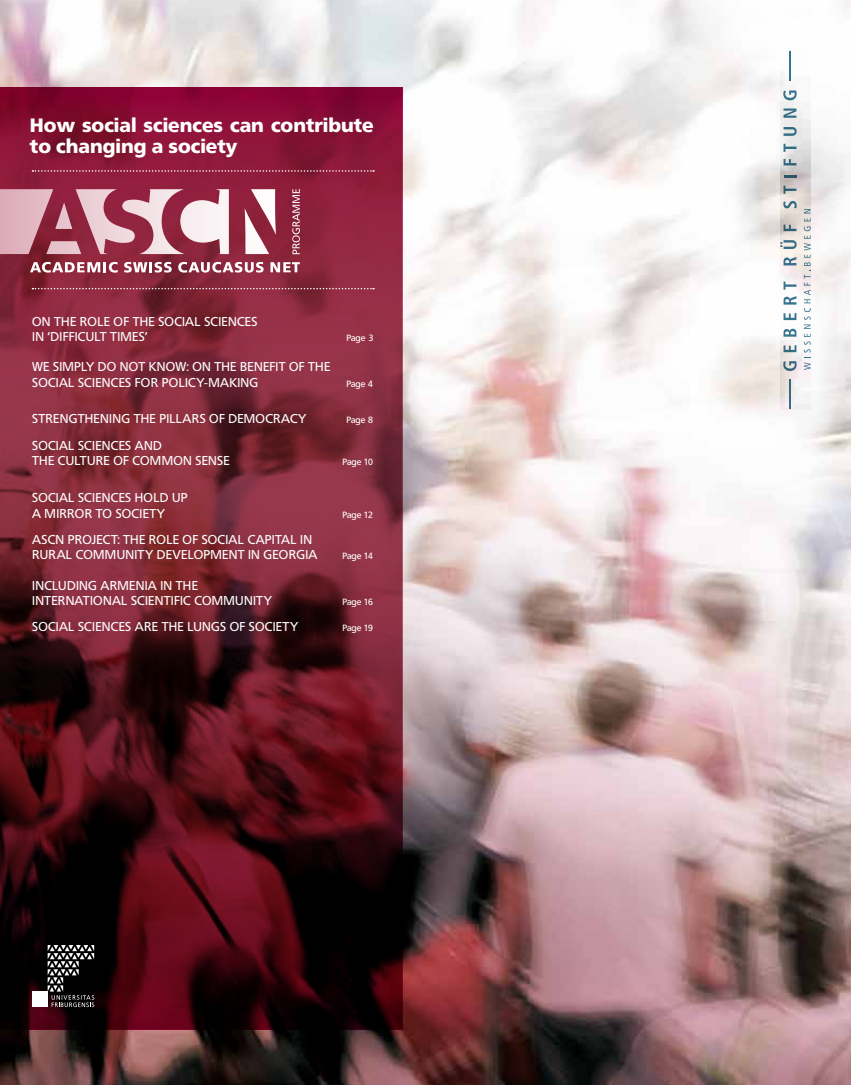
<style>
.page{position:relative;width:851px;height:1085px;background:#fff}
.page>*{position:absolute;margin:0;border:0;box-sizing:border-box;transform-origin:0 0}
.t1{font:900 19.2px/21px "Frutiger BQ";letter-spacing:-.005em;color:#fff}
.t2{font:12.75px/15.3px "Frutiger BQ";letter-spacing:.015em;color:#fff}
.t3{font:9px "Frutiger BQ";letter-spacing:-.04em;color:#fff}
</style>
<div class="page">
<img style="left:0;top:0;width:850px;height:1084px">
<svg style="left:0;top:88px;width:402px;height:940px;background:#641928"></svg>
<svg style="left:32px;top:288px;width:342px;height:1px"></svg>
<svg style="left:32px;top:170px;width:342px;height:2px"></svg>
<svg style="left:783px;top:361px;width:13px;height:10px"></svg>
<svg style="left:783px;top:345px;width:13px;height:7px"></svg>
<svg style="left:783px;top:328px;width:13px;height:8px"></svg>
<svg style="left:783px;top:313px;width:13px;height:7px"></svg>
<svg style="left:783px;top:296px;width:13px;height:8px"></svg>
<svg style="left:783px;top:281px;width:13px;height:8px"></svg>
<svg style="left:783px;top:257px;width:13px;height:8px"></svg>
<svg style="left:780px;top:240px;width:16px;height:9px"></svg>
<svg style="left:783px;top:224px;width:13px;height:7px"></svg>
<svg style="left:783px;top:201px;width:13px;height:7px"></svg>
<svg style="left:783px;top:186px;width:13px;height:8px"></svg>
<svg style="left:783px;top:175px;width:13px;height:3px"></svg>
<svg style="left:783px;top:159px;width:13px;height:6px"></svg>
<svg style="left:783px;top:144px;width:13px;height:8px"></svg>
<svg style="left:783px;top:127px;width:13px;height:9px"></svg>
<svg style="left:783px;top:108px;width:13px;height:10px"></svg>
<svg style="left:783px;top:90px;width:13px;height:10px"></svg>
<svg style="left:789px;top:380px;width:1px;height:29px"></svg>
<svg style="left:789px;top:51px;width:1px;height:29px"></svg>
<svg style="left:803px;top:209px;width:7px;height:161px"></svg>
<div style="left:32px;top:991px;width:16px;height:15px;background:#fff"></div>
<svg style="left:48px;top:944px;width:46px;height:62px;background:#3c3b3b"></svg>
<svg style="left:0;top:189px;width:300px;height:65px;background:#bd7b8b"></svg>
<svg style="left:30px;top:262px;width:88px;height:10px"></svg>
<svg style="left:124px;top:262px;width:48px;height:10px"></svg>
<svg style="left:178px;top:262px;width:85px;height:10px"></svg>
<svg style="left:270px;top:262px;width:30px;height:10px"></svg>
<h1 class="t1" style="left:30px;top:115px;width:345px">How social sciences can contribute to changing a society</h1>
<p class="t2" style="left:32px;top:313px;width:227px">ON THE ROLE OF THE SOCIAL SCIENCES<br>IN ‘DIFFICULT TIMES’</p>
<p class="t2" style="left:32px;top:359px;width:300px">WE SIMPLY DO NOT KNOW: ON THE BENEFIT OF THE<br>SOCIAL SCIENCES FOR PO LICY-MAKING</p>
<p class="t3" style="left:346px;top:332px;width:29px">PAGE 3</p>
<p class="t3" style="left:346px;top:378px;width:28px">PAGE 4</p>
<p class="t2" style="left:32px;top:411px;width:276px">STRENGTHENING THE PILLARS OF DEMOCRACY</p>
<p class="t3" style="left:346px;top:415px;width:28px">PAGE 8</p>
<p class="t2" style="left:32px;top:437px;width:199px">SOCIAL SCIENCES AND<br>THE CULTURE OF COMMON SENSE</p>
<p class="t3" style="left:342px;top:457px;width:32px">PAGE 10</p>
<p class="t2" style="left:32px;top:490px;width:156px">SOCIAL SCIENCES HOLD UP<br>A MIRROR TO SOCIETY</p>
<p class="t2" style="left:32px;top:532px;width:9px">ASCN</p>
<p class="t2" style="left:32px;top:532px;width:287px;text-indent:36px">PROJECT: THE ROLE OF SOCIAL CAPITAL IN<br>RURAL COMMUNITY DEVELOPMENT IN GEORGIA</p>
<p class="t2" style="left:32px;top:578px;width:241px">INCLUDING ARMENIA IN THE<br>INTERNATIONAL SCIENTIFIC COMMUNITY</p>
<p class="t3" style="left:342px;top:509px;width:32px">PAGE 12</p>
<p class="t3" style="left:342px;top:550px;width:32px">PAGE 14</p>
<p class="t3" style="left:342px;top:596px;width:32px">PAGE 16</p>
<p class="t2" style="left:32px;top:619px;width:268px">SOCIAL SCIENCES ARE THE LUNGS OF SOCIETY</p>
<p class="t3" style="left:342px;top:622px;width:32px">PAGE 19</p>
</div>
